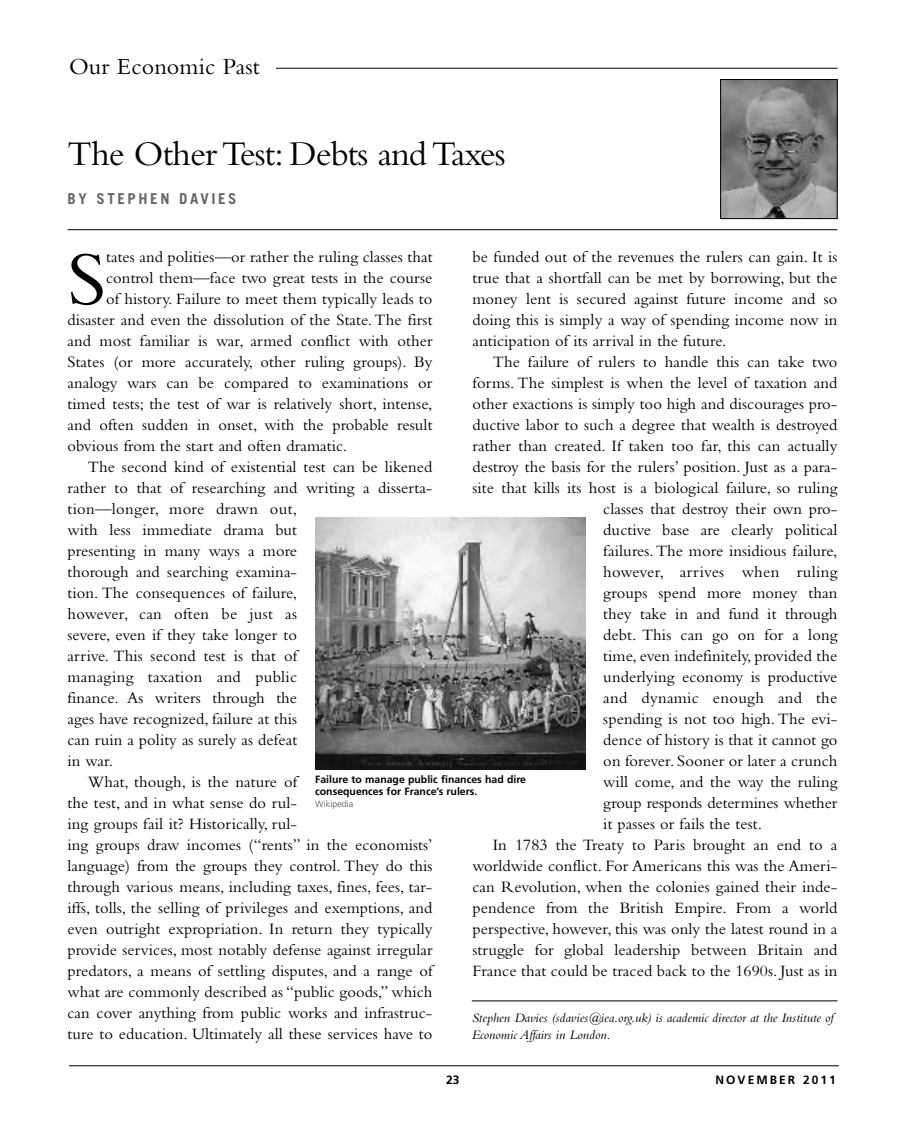
<style>
.page{position:relative;width:905px;height:1134px;background:#fff}
.page>*{position:absolute;margin:0;border:0;box-sizing:border-box;transform-origin:0 0}
.t1{font:78.9px "Bembo";color:#000}
.t2{font:36px "Bembo";letter-spacing:-.025em;color:#000}
.t3{font:24px "Bembo";letter-spacing:.005em;color:#000}
.t4{font:16.5px/21px "Bembo";letter-spacing:.005em;color:#000;text-align:justify}
.t5{font:700 15px "Trade Gothic";letter-spacing:.17em;color:#666}
.t6{font:italic 13.5px/16.5px "Bembo";color:#000}
.t7{font:700 12px "Frutiger";letter-spacing:.17em;color:#000}
.t8{font:700 10.5px/12px "Frutiger";color:#000}
.t9{font:300 9px "Frutiger";color:#4d4d4d}
</style>
<div class="page">
<hr style="left:68px;top:229px;width:769px;height:1px;background:#000">
<hr style="left:198px;top:68px;width:639px;height:1px;background:#000">
<div style="left:68px;top:57px;width:207px;height:32px;background:#fff"></div>
<img style="left:722px;top:81px;width:113px;height:136px">
<div style="left:720px;top:79px;width:117px;height:140px;border:1px solid #000"></div>
<hr style="left:69px;top:1066px;width:769px;height:1px;background:#000">
<hr style="left:472px;top:1000px;width:365px;height:1px;background:#000">
<img style="left:315px;top:518px;width:270px;height:252px">
<h3 class="t3" style="left:69px;top:58px;width:192px">Our Economic Past</h3>
<h2 class="t2" style="left:68px;top:141px;width:439px">The Other Test: Debts and Taxes</h2>
<p class="t5" style="left:68px;top:194px;width:171px">BY STEPHEN DAVIES</p>
<p class="t4" style="left:472px;top:248px;width:366px">be funded out of the revenues the rulers can gain. It is true that a shortfall can be met by borrowing, but the money lent is secured against future income and so doing this is simply a way of spending income now in anticipation of its arrival in the future.</p>
<p class="t4" style="left:492px;top:353px;width:346px">The failure of rulers to handle this can take two</p>
<p class="t4" style="left:472px;top:374px;width:366px">forms. The simplest is when the level of taxation and</p>
<p class="t4" style="left:472px;top:395px;width:366px">other exactions is simply too high and discourages pro-</p>
<p class="t4" style="left:472px;top:416px;width:366px">ductive labor to such a degree that wealth is destroyed</p>
<p class="t4" style="left:472px;top:437px;width:366px">rather than created. If taken too far, this can actually</p>
<p class="t4" style="left:472px;top:458px;width:366px">destroy the basis for the rulers’ position. Just as a para-</p>
<p class="t4" style="left:472px;top:479px;width:366px">site that kills its host is a biological failure, so ruling</p>
<p class="t4" style="left:603px;top:500px;width:235px">classes that destroy their own pro-</p>
<p class="t4" style="left:603px;top:521px;width:235px">ductive base are clearly political</p>
<p class="t4" style="left:603px;top:542px;width:236px">failures.The more insidious failure,</p>
<p class="t4" style="left:603px;top:563px;width:236px">however, arrives when ruling</p>
<p class="t4" style="left:603px;top:584px;width:235px">groups spend more money than</p>
<p class="t4" style="left:603px;top:605px;width:235px">they take in and fund it through</p>
<p class="t4" style="left:603px;top:626px;width:235px">debt. This can go on for a long</p>
<p class="t4" style="left:603px;top:647px;width:235px">time, even indefinitely, provided the</p>
<p class="t4" style="left:603px;top:668px;width:235px">underlying economy is productive</p>
<p class="t4" style="left:603px;top:689px;width:235px">and dynamic enough and the</p>
<p class="t4" style="left:603px;top:710px;width:235px">spending is not too high. The evi-</p>
<p class="t4" style="left:603px;top:731px;width:236px">dence of history is that it cannot go</p>
<p class="t4" style="left:603px;top:752px;width:236px">on forever. Sooner or later a crunch</p>
<p class="t4" style="left:603px;top:773px;width:235px">will come, and the way the ruling</p>
<p class="t4" style="left:603px;top:794px;width:235px">group responds determines whether</p>
<p class="t4" style="left:603px;top:815px;width:160px">it passes or fails the test.</p>
<p class="t4" style="left:492px;top:836px;width:346px">In 1783 the Treaty to Paris brought an end to a</p>
<p class="t4" style="left:472px;top:857px;width:366px">worldwide conflict. For Americans this was the Ameri-</p>
<p class="t4" style="left:472px;top:878px;width:366px">can Revolution, when the colonies gained their inde-</p>
<p class="t4" style="left:472px;top:899px;width:366px">pendence from the British Empire. From a world</p>
<p class="t4" style="left:472px;top:920px;width:366px">perspective, however, this was only the latest round in a</p>
<p class="t4" style="left:472px;top:941px;width:366px">struggle for global leadership between Britain and</p>
<p class="t4" style="left:472px;top:962px;width:366px">France that could be traced back to the 1690s. Just as in</p>
<h1 class="t1" style="left:68px;top:251px;width:40px">S</h1>
<p class="t4" style="left:106px;top:248px;width:328px">tates and polities—or rather the ruling classes that</p>
<p class="t4" style="left:106px;top:269px;width:328px">control them—face two great tests in the course</p>
<p class="t4" style="left:106px;top:290px;width:328px">of history. Failure to meet them typically leads to</p>
<p class="t4" style="left:68px;top:311px;width:366px">disaster and even the dissolution of the State. The first</p>
<p class="t4" style="left:68px;top:332px;width:366px">and most familiar is war, armed conflict with other</p>
<p class="t4" style="left:68px;top:353px;width:366px">States (or more accurately, other ruling groups). By</p>
<p class="t4" style="left:68px;top:374px;width:366px">analogy wars can be compared to examinations or</p>
<p class="t4" style="left:68px;top:395px;width:366px">timed tests; the test of war is relatively short, intense,</p>
<p class="t4" style="left:68px;top:416px;width:366px">and often sudden in onset, with the probable result</p>
<p class="t4" style="left:68px;top:437px;width:281px">obvious from the start and often dramatic.</p>
<p class="t4" style="left:88px;top:458px;width:346px">The second kind of existential test can be likened</p>
<p class="t4" style="left:68px;top:479px;width:366px">rather to that of researching and writing a disserta-</p>
<p class="t4" style="left:68px;top:500px;width:231px">tion—longer, more drawn out,</p>
<p class="t4" style="left:68px;top:521px;width:231px">with less immediate drama but</p>
<p class="t4" style="left:68px;top:542px;width:231px">presenting in many ways a more</p>
<p class="t4" style="left:68px;top:563px;width:231px">thorough and searching examina-</p>
<p class="t4" style="left:68px;top:584px;width:231px">tion. The consequences of failure,</p>
<p class="t4" style="left:68px;top:605px;width:231px">however, can often be just as</p>
<p class="t4" style="left:68px;top:626px;width:231px">severe, even if they take longer to</p>
<p class="t4" style="left:68px;top:647px;width:231px">arrive. This second test is that of</p>
<p class="t4" style="left:68px;top:668px;width:231px">managing taxation and public</p>
<p class="t4" style="left:68px;top:689px;width:231px">finance. As writers through the</p>
<p class="t4" style="left:68px;top:710px;width:231px">ages have recognized, failure at this</p>
<p class="t4" style="left:68px;top:731px;width:231px">can ruin a polity as surely as defeat</p>
<p class="t4" style="left:68px;top:752px;width:47px">in war.</p>
<p class="t4" style="left:88px;top:773px;width:211px">What, though, is the nature of</p>
<p class="t4" style="left:68px;top:794px;width:231px">the test, and in what sense do rul-</p>
<p class="t4" style="left:68px;top:815px;width:231px">ing groups fail it? Historically, rul-</p>
<p class="t4" style="left:68px;top:836px;width:366px">ing groups draw incomes (“rents” in the economists’</p>
<p class="t4" style="left:68px;top:857px;width:366px">language) from the groups they control. They do this</p>
<p class="t4" style="left:68px;top:878px;width:366px">through various means, including taxes, fines, fees, tar-</p>
<p class="t4" style="left:68px;top:899px;width:366px">iffs, tolls, the selling of privileges and exemptions, and</p>
<p class="t4" style="left:68px;top:920px;width:366px">even outright expropriation. In return they typically</p>
<p class="t4" style="left:68px;top:941px;width:366px">provide services, most notably defense against irregular</p>
<p class="t4" style="left:68px;top:962px;width:366px">predators, a means of settling disputes, and a range of</p>
<p class="t4" style="left:68px;top:983px;width:366px">what are commonly described as “public goods,” which</p>
<p class="t4" style="left:68px;top:1004px;width:366px">can cover anything from public works and infrastruc-</p>
<p class="t4" style="left:68px;top:1025px;width:366px">ture to education. Ultimately all these services have to</p>
<p class="t8" style="left:315px;top:775px;width:212px">Failure to manage public finances had dire consequences for France’s rulers.</p>
<p class="t9" style="left:315px;top:801px;width:40px">Wikipedia</p>
<p class="t6" style="left:472px;top:1011px;width:363px">Stephen Davies (sdavies@iea.org.uk) is academic director at the Institute of<br>Economic Affairs in London.</p>
<p class="t7" style="left:446px;top:1075px;width:15px">23</p>
<p class="t7" style="left:715px;top:1075px;width:122px">NOVEMBER 2011</p>
</div>
